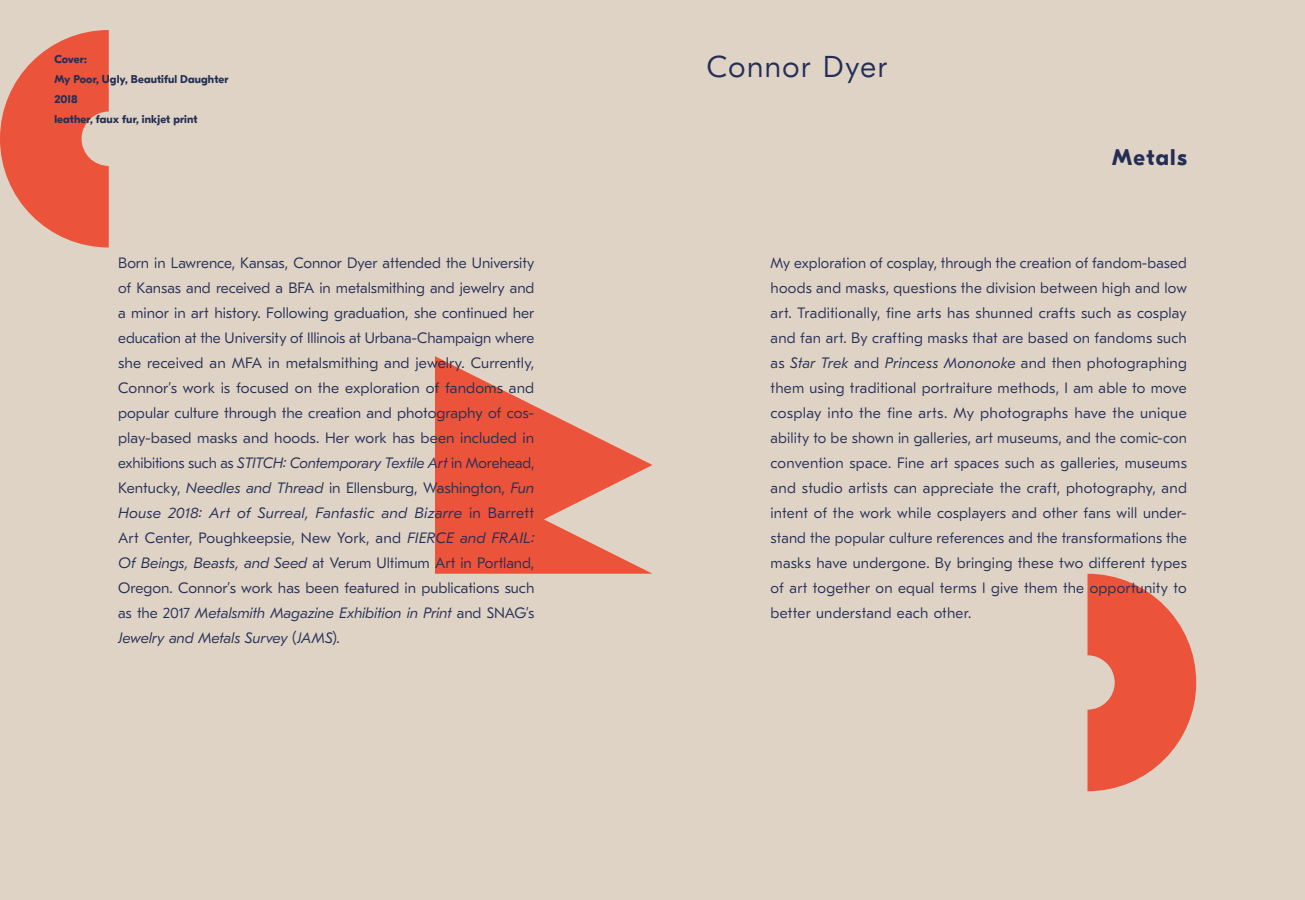
<style>
.page{position:relative;width:1305px;height:900px;background:#dfd3c6}
.page>*{position:absolute;margin:0;border:0;box-sizing:border-box;transform-origin:0 0}
.t1{font:300 30px "GT Eesti Pro Display";letter-spacing:.055em;color:#242e55}
.t2{font:700 22.5px "GT Eesti Pro Display";letter-spacing:.06em;color:#242e55}
.t3{font:300 15px/25px "GT Eesti Pro Text";letter-spacing:.005em;color:#242e55;text-align:justify}
.t4{font:700 11.25px/20px "GT Eesti Pro Display";letter-spacing:.01em;color:#242e55}
.s1{font-style:italic}
</style>
<div class="page">
<svg style="left:0;top:30px;width:109px;height:218px"></svg>
<svg style="left:1088px;top:574px;width:108px;height:217px"></svg>
<svg style="left:435px;top:356px;width:217px;height:218px;fill:#eb533a"></svg>
<p class="t4" style="left:54px;top:49px;width:176px">Cover:<br>My Poor, Ugly, Beautiful Daughter<br>2018<br>leather, faux fur, inkjet print</p>
<h1 class="t1" style="left:707px;top:50px;width:182px">Connor Dyer</h1>
<h2 class="t2" style="left:1112px;top:145px;width:76px">Metals</h2>
<p class="t3" style="left:118px;top:251px;width:418px">Born in Lawrence, Kansas, Connor Dyer attended the University of Kansas and received a BFA in metalsmithing and jewelry and a minor in art history. Following graduation, she continued her education at the University of Illinois at Urbana-Champaign where she received an MFA in metalsmithing and jewelry. Currently, Connor’s work is focused on the exploration of fandoms and popular culture through the creation and photography of cos&shy;play-based masks and hoods. Her work has been included in exhibitions such as <span class="s1">STITCH: Contemporary Textile Art</span> in Morehead, Kentucky, <span class="s1">Needles and Thread</span> in Ellensburg, Washington, <span class="s1">Fun House 2018: Art of Surreal, Fantastic and Bizarre</span> in Barrett Art Center, Poughkeepsie, New York, and <span class="s1">FIERCE and FRAIL:<br>Of Beings, Beasts, and Seed</span> at Verum Ultimum Art in Portland, Oregon. Connor’s work has been featured in publications such as the 2017 <span class="s1">Metalsmith Magazine Exhibition in Print</span> and SNAG’s <span class="s1">Jewelry and Metals Survey</span> (<span class="s1">JAMS</span>).</p>
<p class="t3" style="left:771px;top:251px;width:418px">My exploration of cosplay, through the creation of fandom-based hoods and masks, questions the division between high and low art. Traditionally, fine arts has shunned crafts such as cosplay and fan art. By crafting masks that are based on fandoms such as <span class="s1">Star Trek</span> and <span class="s1">Princess Mononoke</span> and then photographing them using traditional portraiture methods, I am able to move cosplay into the fine arts. My photographs have the unique ability to be shown in galleries, art museums, and the comic-con convention space. Fine art spaces such as galleries, museums and studio artists can appreciate the craft, photography, and intent of the work while cosplayers and other fans will under&shy;stand the popular culture references and the transformations the masks have undergone. By bringing these two different types of art together on equal terms I give them the opportunity to better understand each other.</p>
</div>
